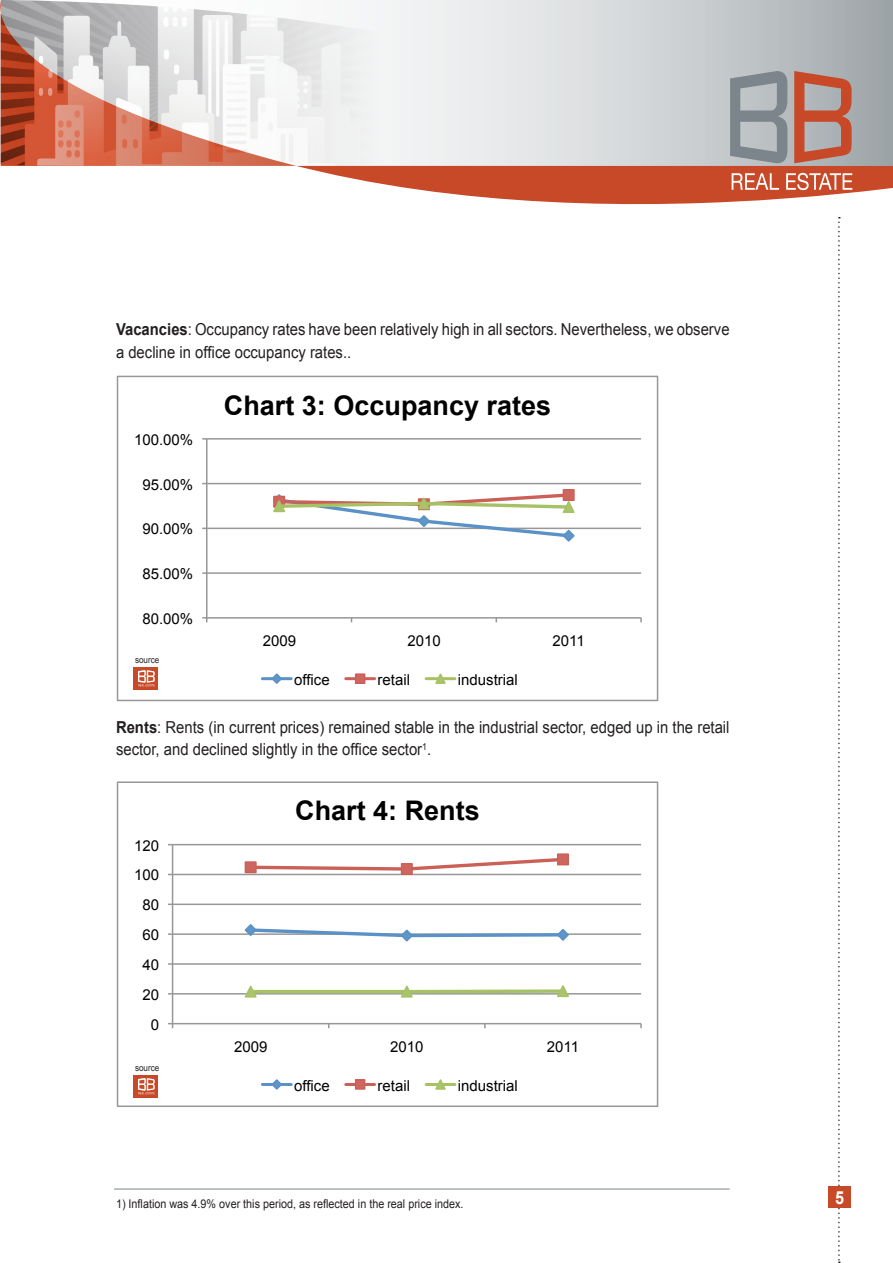
<style>
.page{position:relative;width:893px;height:1263px;background:#fff}
.page>*{position:absolute;margin:0;border:0;box-sizing:border-box;transform-origin:0 0}
.t1{font:700 27px "Arial";color:#000}
.t2{font:700 18px "Arial";color:#fff;scale:.9 1}
.eng_text{font:16.5px/22.5px "Arial";color:#231f20;scale:.9 1}
.t3{font:15px "Arial";color:#000}
.eng_text-2{font:12px "Arial";color:#231f20;scale:.9 1}
.טקט_רץ{font:9px "Arial";color:#231f20;scale:.9 1}
.s1{font-weight:700}
</style>
<div class="page">
<svg style="left:838px;top:254px;width:2px;height:1009px"></svg>
<div style="left:829px;top:1186px;width:22px;height:22px;background:#c74927"></div>
<svg style="left:0;top:1px;width:893px;height:250px"></svg>
<img style="left:1px;top:0;width:378px;height:168px">
<svg style="left:732px;top:173px;width:47px;height:17px"></svg>
<svg style="left:786px;top:173px;width:66px;height:17px"></svg>
<svg style="left:794px;top:71px;width:58px;height:92px;background:#ba7b6b"></svg>
<svg style="left:730px;top:71px;width:57px;height:92px;background:#989fa4"></svg>
<hr style="left:207px;top:572px;width:434px;height:2px;background:#979797">
<hr style="left:207px;top:528px;width:434px;height:1px;background:#979797">
<hr style="left:207px;top:483px;width:434px;height:1px;background:#979797">
<hr style="left:207px;top:438px;width:434px;height:2px;background:#979797">
<hr style="left:206px;top:439px;width:1px;height:179px;background:#979797">
<hr style="left:207px;top:617px;width:434px;height:2px;background:#979797">
<svg style="left:202px;top:617px;width:5px;height:5px"></svg>
<svg style="left:271px;top:489px;width:305px;height:53px"></svg>
<hr style="left:262px;top:677px;width:29px;height:3px;background:#5a91c6">
<svg style="left:270px;top:673px;width:13px;height:11px"></svg>
<hr style="left:346px;top:677px;width:29px;height:3px;background:#cb6059">
<div style="left:356px;top:674px;width:9px;height:9px;background:#cd665f"></div>
<div style="left:355px;top:673px;width:10px;height:11px;border:2px solid #cb6059"></div>
<hr style="left:426px;top:677px;width:29px;height:3px;background:#a6c265">
<svg style="left:434px;top:673px;width:13px;height:11px"></svg>
<div style="left:117px;top:376px;width:541px;height:325px;border:2px solid #979797"></div>
<hr style="left:173px;top:993px;width:468px;height:1px;background:#979797">
<hr style="left:173px;top:963px;width:468px;height:2px;background:#979797">
<hr style="left:173px;top:933px;width:468px;height:2px;background:#979797">
<hr style="left:173px;top:903px;width:468px;height:2px;background:#979797">
<hr style="left:173px;top:874px;width:468px;height:1px;background:#979797">
<hr style="left:173px;top:844px;width:468px;height:1px;background:#979797">
<hr style="left:172px;top:845px;width:1px;height:179px;background:#979797">
<hr style="left:173px;top:1023px;width:468px;height:1px;background:#979797">
<svg style="left:168px;top:1023px;width:5px;height:5px"></svg>
<svg style="left:243px;top:924px;width:327px;height:18px"></svg>
<svg style="left:244px;top:853px;width:326px;height:23px"></svg>
<svg style="left:243px;top:985px;width:328px;height:13px"></svg>
<hr style="left:262px;top:1083px;width:29px;height:3px;background:#5a91c6">
<svg style="left:273px;top:1079px;width:8px;height:11px"></svg>
<hr style="left:346px;top:1083px;width:29px;height:3px;background:#cb6059">
<div style="left:356px;top:1080px;width:9px;height:9px;background:#cd665f"></div>
<div style="left:355px;top:1079px;width:10px;height:11px;border:2px solid #cb6059"></div>
<hr style="left:426px;top:1083px;width:29px;height:3px;background:#a6c265">
<svg style="left:435px;top:1079px;width:11px;height:11px"></svg>
<div style="left:117px;top:781px;width:541px;height:326px;border:2px solid #979797"></div>
<hr style="left:114px;top:1189px;width:616px;height:1px;background:#7c858b">
<div style="left:133px;top:1075px;width:25px;height:22px;background:#c74927"></div>
<svg style="left:138px;top:1078px;width:17px;height:16px"></svg>
<div style="left:133px;top:667px;width:25px;height:22px;background:#c74927"></div>
<svg style="left:138px;top:670px;width:17px;height:16px"></svg>
<p class="eng_text" style="left:116px;top:318px;width:683px"><span class="s1">Vacancies</span>: Occupancy rates have been relatively high in all sectors. Nevertheless, we observe a decline in office occupancy rates..</p>
<p class="t3" style="left:134px;top:431px;width:61px">100.00%</p>
<p class="t3" style="left:142px;top:476px;width:52px">95.00%</p>
<p class="t3" style="left:142px;top:520px;width:52px">90.00%</p>
<p class="t3" style="left:142px;top:565px;width:52px">85.00%</p>
<p class="t3" style="left:142px;top:610px;width:52px">80.00%</p>
<p class="טקט_רץ" style="left:135px;top:654px;width:29px">source</p>
<p class="t1" style="left:224px;top:395px;width:329px">Chart 3: Occupancy rates</p>
<p class="t3" style="left:263px;top:632px;width:35px">2009</p>
<p class="t3" style="left:407px;top:632px;width:35px">2010</p>
<p class="t3" style="left:552px;top:632px;width:34px">2011</p>
<p class="t3" style="left:294px;top:671px;width:37px">office</p>
<p class="t3" style="left:378px;top:671px;width:34px">retail</p>
<p class="t3" style="left:458px;top:671px;width:62px">industrial</p>
<p class="eng_text" style="left:116px;top:716px;width:683px"><span class="s1">Rents</span>: Rents (in current prices) remained stable in the industrial sector, edged up in the retail sector, and declined slightly in the office sector<sup>1</sup>.</p>
<p class="t3" style="left:134px;top:837px;width:27px">120</p>
<p class="t3" style="left:134px;top:866px;width:27px">100</p>
<p class="t3" style="left:142px;top:896px;width:18px">80</p>
<p class="t3" style="left:142px;top:926px;width:18px">60</p>
<p class="t3" style="left:142px;top:956px;width:18px">40</p>
<p class="t3" style="left:142px;top:986px;width:18px">20</p>
<p class="t3" style="left:151px;top:1016px;width:10px">0</p>
<p class="טקט_רץ" style="left:135px;top:1062px;width:29px">source</p>
<p class="t1" style="left:295px;top:795px;width:186px">Chart 4: Rents</p>
<p class="t3" style="left:234px;top:1038px;width:35px">2009</p>
<p class="t3" style="left:390px;top:1038px;width:35px">2010</p>
<p class="t3" style="left:547px;top:1038px;width:34px">2011</p>
<p class="t3" style="left:294px;top:1077px;width:37px">office</p>
<p class="t3" style="left:378px;top:1077px;width:34px">retail</p>
<p class="t3" style="left:458px;top:1077px;width:62px">industrial</p>
<p class="eng_text-2" style="left:116px;top:1196px;width:388px">1) Inflation was 4.9% over this period, as reflected in the real price index.</p>
<p class="t2" style="left:835px;top:1185px;width:12px">5</p>
</div>
